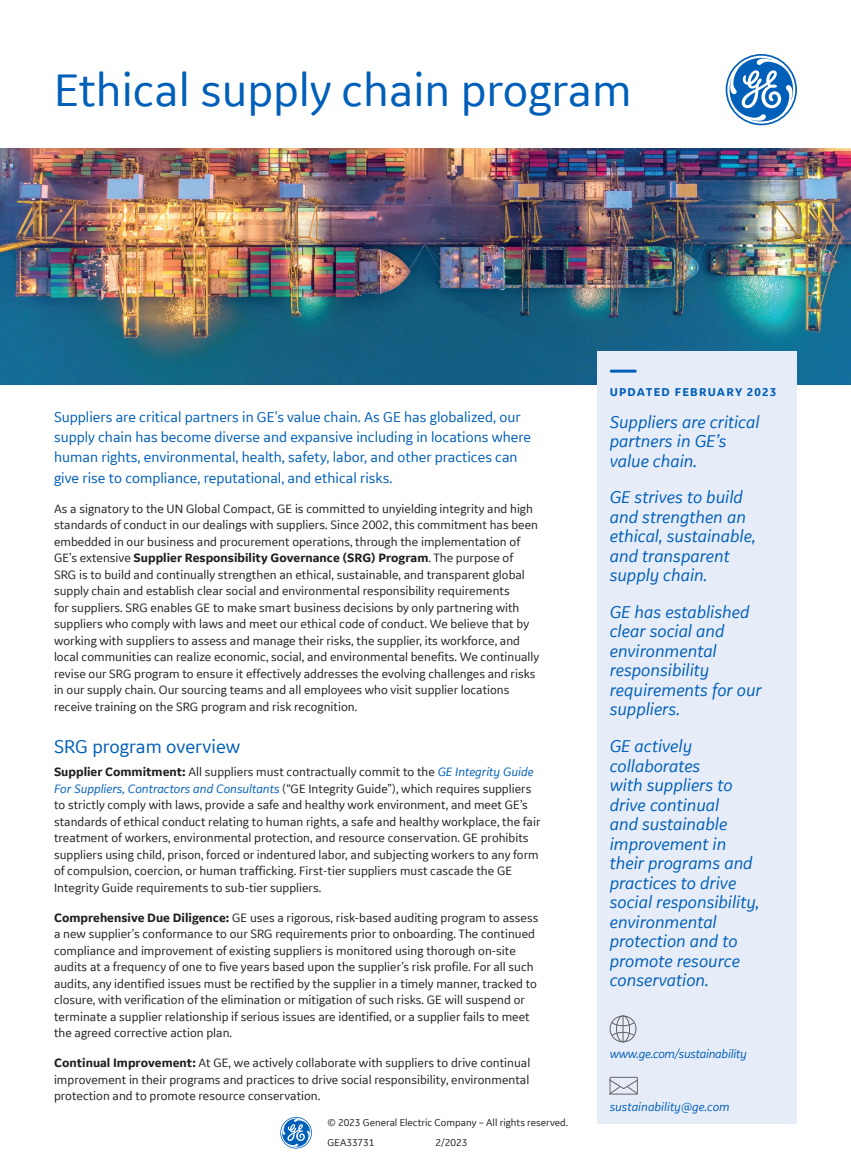
<style>
.page{position:relative;width:851px;height:1175px;background:#fff}
.page>*{position:absolute;margin:0;border:0;box-sizing:border-box;transform-origin:0 0}
.T1{font:48px "GE Inspira Sans";color:#005fb9}
.T3{font:19.5px "GE Inspira Sans";color:#005fb9}
.LETTER_QUOTE{font:italic 18px/19.5px "GE Inspira Sans";color:#005fb9}
.INTRO_PAR{font:15px/20.2px "GE Inspira Sans";color:#005fb9}
.BT{font:12.75px/16.5px "GE Inspira Sans";color:#231f20}
.QUOTE{font:italic 12.75px "GE Inspira Sans";letter-spacing:-.02em;color:#005fb9}
.QUOTE-2{font:italic 12.75px "GE Inspira Sans";color:#005fb9}
.T4{font:700 12px "GE Inspira Sans";letter-spacing:.1em;color:#005fb9}
.BT_7PT{font:10.5px "GE Inspira Sans";color:#231f20}
.s1{font-weight:700}
.s2{font-style:italic;color:#005fb9}
</style>
<div class="page">
<img style="left:0;top:148px;width:850px;height:237px">
<svg style="left:725px;top:54px;width:71px;height:71px"></svg>
<svg style="left:280px;top:1117px;width:32px;height:31px"></svg>
<div style="left:597px;top:351px;width:199px;height:772px;background:#e7edf8"></div>
<hr style="left:611px;top:369px;width:24px;height:3px;background:#005fb9">
<div style="left:609px;top:1015px;width:27px;height:27px;border:1px solid #636366;border-radius:50%"></div>
<div style="left:616px;top:1015px;width:14px;height:27px;border:1px solid #636366;border-radius:50%"></div>
<svg style="left:610px;top:1016px;width:25px;height:25px"></svg>
<svg style="left:609px;top:1076px;width:28px;height:19px"></svg>
<p class="T1" style="left:54px;top:60px;width:579px">Ethical supply chain program</p>
<p class="INTRO_PAR" style="left:54px;top:406px;width:478px">Suppliers are critical partners in GE’s value chain. As GE has globalized, our supply chain has become diverse and expansive including in locations where human rights, environmental, health, safety, labor, and other practices can give rise to compliance, reputational, and ethical risks.</p>
<p class="BT" style="left:54px;top:500px;width:487px">As a signatory to the UN Global Compact, GE is committed to unyielding integrity and high standards of conduct in our dealings with suppliers. Since 2002, this commitment has been embedded in our business and procurement operations, through the implementation of GE’s extensive <span class="s1">Supplier Responsibility Governance (SRG) Program</span>. The purpose of<br>SRG is to build and continually strengthen an ethical, sustainable, and transparent global supply chain and establish clear social and environmental responsibility requirements<br>for suppliers. SRG enables GE to make smart business decisions by only partnering with suppliers who comply with laws and meet our ethical code of conduct. We believe that by working with suppliers to assess and manage their risks, the supplier, its workforce, and local communities can realize economic, social, and environmental benefits. We continually revise our SRG program to ensure it effectively addresses the evolving challenges and risks in our supply chain. Our sourcing teams and all employees who visit supplier locations receive training on the SRG program and risk recognition.</p>
<p class="T3" style="left:54px;top:734px;width:188px">SRG program overview</p>
<p class="BT" style="left:54px;top:763px;width:488px"><span class="s1">Supplier Commitment:</span> All suppliers must contractually commit to the <span class="s2">GE Integrity Guide For Suppliers, Contractors and Consultants</span> (“GE Integrity Guide”), which requires suppliers to strictly comply with laws, provide a safe and healthy work environment, and meet GE’s standards of ethical conduct relating to human rights, a safe and healthy workplace, the fair treatment of workers, environmental protection, and resource conservation. GE prohibits suppliers using child, prison, forced or indentured labor, and subjecting workers to any form of compulsion, coercion, or human trafficking. First-tier suppliers must cascade the GE Integrity Guide requirements to sub-tier suppliers.</p>
<p class="BT" style="left:54px;top:909px;width:486px"><span class="s1">Comprehensive Due Diligence:</span> GE uses a rigorous, risk-based auditing program to assess a new supplier’s conformance to our SRG requirements prior to onboarding. The continued compliance and improvement of existing suppliers is monitored using thorough on-site audits at a frequency of one to five years based upon the supplier’s risk profile. For all such audits, any identified issues must be rectified by the supplier in a timely manner, tracked to closure, with verification of the elimination or mitigation of such risks. GE will suspend or terminate a supplier relationship if serious issues are identified, or a supplier fails to meet the agreed corrective action plan.</p>
<p class="BT" style="left:54px;top:1054px;width:478px;text-align:justify"><span class="s1">Continual Improvement:</span> At GE, we actively collaborate with suppliers to drive continual improvement in their programs and practices to drive social responsibility, environmental protection and to promote resource conservation.</p>
<p class="BT_7PT" style="left:327px;top:1116px;width:242px">© 2023 General Electric Company – All rights reserved.</p>
<p class="BT_7PT" style="left:327px;top:1136px;width:48px">GEA33731</p>
<p class="BT_7PT" style="left:435px;top:1136px;width:33px">2/2023</p>
<p class="T4" style="left:609px;top:384px;width:168px">UPDATED FEBRUARY 2023</p>
<p class="LETTER_QUOTE" style="left:609px;top:411px;width:151px">Suppliers are critical partners in GE’s value chain.</p>
<p class="LETTER_QUOTE" style="left:609px;top:487px;width:148px">GE strives to build and strengthen an ethical, sustainable, and transparent supply chain.</p>
<p class="LETTER_QUOTE" style="left:609px;top:601px;width:153px">GE has established clear social and environmental responsibility requirements for our suppliers.</p>
<p class="LETTER_QUOTE" style="left:609px;top:735px;width:151px">GE actively collaborates<br>with suppliers to drive continual<br>and sustainable improvement in their programs and practices to drive social responsibility, environmental protection and to promote resource conservation.</p>
<p class="QUOTE" style="left:609px;top:1045px;width:138px">www.ge.com/sustainability</p>
<p class="QUOTE-2" style="left:609px;top:1098px;width:121px">sustainability@ge.com</p>
</div>
